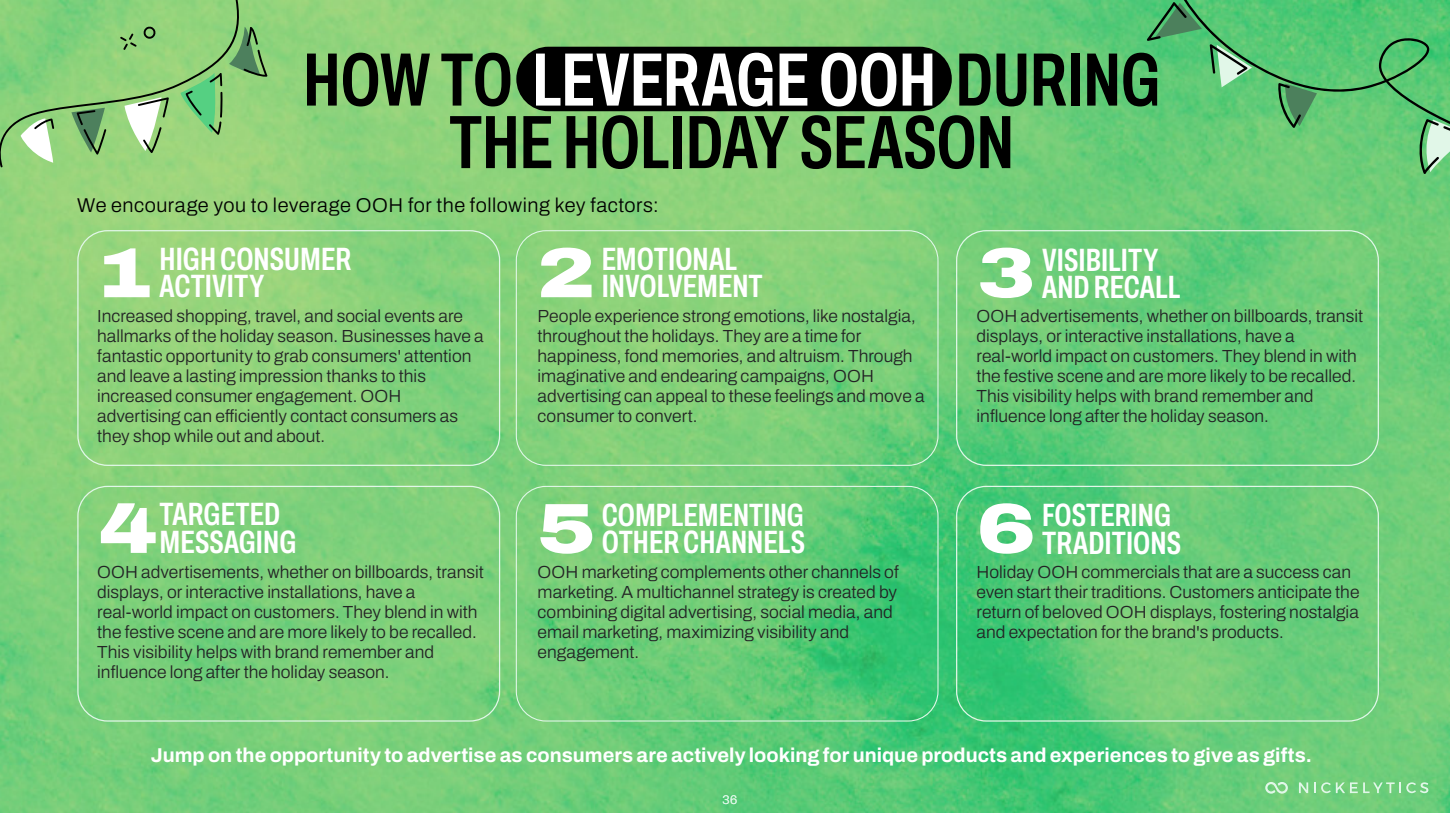
<style>
.page{position:relative;width:1450px;height:813px;background:#fff}
.page>*{position:absolute;margin:0;border:0;box-sizing:border-box;transform-origin:0 0}
.t1{font:600 extra-condensed 75.75px/62.5px "Archivo";letter-spacing:-.005em;color:#000;text-align:center}
.t2{font:900 70.75px "Archivo Expanded";color:#fff}
.t3{font:600 extra-condensed 32.25px/27.2px "Archivo";color:#fff}
.t4{font:700 20px "Archivo";color:#fff}
.t5{font:300 20px "Archivo";letter-spacing:.025em;color:#000}
.t6{font:300 17.5px/20px "Archivo";color:#232325}
.t7{font:300 12.5px "Archivo";color:#e1f7e8}
.s1{color:#fff}
.s2{font-family:"Archivo Expanded";font-weight:900;font-stretch:normal;font-size:70.75px}
</style>
<div class="page">
<img style="left:0;top:0;width:1450px;height:812px">
<svg style="left:1299px;top:782px;width:9px;height:11px"></svg>
<svg style="left:1314px;top:782px;width:114px;height:11px"></svg>
<svg style="left:1265px;top:781px;width:23px;height:12px"></svg>
<svg style="left:1147px;top:0;width:303px;height:174px;background:#5dc274"></svg>
<div style="left:77px;top:230px;width:423px;height:236px;border:1px solid #e1f7e8;border-radius:30px"></div>
<div style="left:516px;top:230px;width:423px;height:236px;border:1px solid #e1f7e8;border-radius:30px"></div>
<div style="left:956px;top:230px;width:423px;height:236px;border:1px solid #e1f7e8;border-radius:30px"></div>
<div style="left:77px;top:485px;width:423px;height:236px;border:1px solid #e1f7e8;border-radius:30px"></div>
<div style="left:516px;top:486px;width:423px;height:235px;border:1px solid #e1f7e8;border-radius:30px"></div>
<div style="left:956px;top:485px;width:423px;height:236px;border:1px solid #e1f7e8;border-radius:30px"></div>
<div style="left:516px;top:47px;width:436px;height:64px;background:#000;border-radius:32px"></div>
<svg style="left:0;top:0;width:267px;height:167px;background:#8ccb7c"></svg>
<h1 class="t1" style="left:303px;top:48px;width:859px">HOW TO <span class="s1">LEVERAGE OOH</span> DURING<br>THE HOLIDAY SEASON</h1>
<p class="t5" style="left:77px;top:190px;width:583px">We encourage you to leverage OOH for the following key factors:</p>
<h3 class="t3" style="left:99px;top:245px;width:253px;text-indent:60px">HIGH CONSUMER<br><span class="s2">1</span> ACTIVITY</h3>
<p class="t6" style="left:97px;top:306px;width:388px">Increased shopping, travel, and social events are hallmarks of the holiday season. Businesses have a fantastic opportunity to grab consumers' attention and leave a lasting impression thanks to this increased consumer engagement. OOH advertising can efficiently contact consumers as they shop while out and about.</p>
<h3 class="t3" style="left:99px;top:500px;width:199px;text-indent:60px">TARGETED<br><span class="s2">4</span>MESSAGING</h3>
<p class="t6" style="left:97px;top:561px;width:388px">OOH advertisements, whether on billboards, transit displays, or interactive installations, have a real-world impact on customers. They blend in with the festive scene and are more likely to be recalled.<br>This visibility helps with brand remember and influence long after the holiday season.</p>
<h3 class="t3" style="left:602px;top:245px;width:163px">EMOTIONAL<br>INVOLVEMENT</h3>
<h2 class="t2" style="left:538px;top:220px;width:59px">2</h2>
<h2 class="t2" style="left:977px;top:220px;width:59px">3</h2>
<p class="t6" style="left:538px;top:326px;width:388px">throughout the holidays. They are a time for happiness, fond memories, and altruism. Through imaginative and endearing campaigns, OOH advertising can appeal to these feelings and move a consumer to convert.</p>
<h3 class="t3" style="left:1042px;top:246px;width:140px">VISIBILITY<br>AND RECALL</h3>
<p class="t6" style="left:538px;top:306px;width:380px">People experience strong emotions, like nostalgia,</p>
<p class="t6" style="left:977px;top:306px;width:388px">OOH advertisements, whether on billboards, transit displays, or interactive installations, have a real-world impact on customers. They blend in with the festive scene and are more likely to be recalled.<br>This visibility helps with brand remember and influence long after the holiday season.</p>
<h3 class="t3" style="left:602px;top:501px;width:205px">COMPLEMENTING<br>OTHER CHANNELS</h3>
<h2 class="t2" style="left:538px;top:475px;width:59px">5</h2>
<h2 class="t2" style="left:977px;top:475px;width:59px">6</h2>
<p class="t6" style="left:538px;top:581px;width:361px">marketing. A multichannel strategy is created by combining digital advertising, social media, and email marketing, maximizing visibility and engagement.</p>
<h3 class="t3" style="left:1042px;top:501px;width:140px">FOSTERING<br>TRADITIONS</h3>
<p class="t6" style="left:538px;top:561px;width:363px">OOH marketing complements other channels of</p>
<p class="t6" style="left:977px;top:561px;width:384px">Holiday OOH commercials that are a success can even start their traditions. Customers anticipate the return of beloved OOH displays, fostering nostalgia and expectation for the brand's products.</p>
<p class="t4" style="left:151px;top:740px;width:1163px">Jump on the opportunity to advertise as consumers are actively looking for unique products and experiences to give as gifts.</p>
<p class="t7" style="left:722px;top:789px;width:16px">36</p>
</div>
